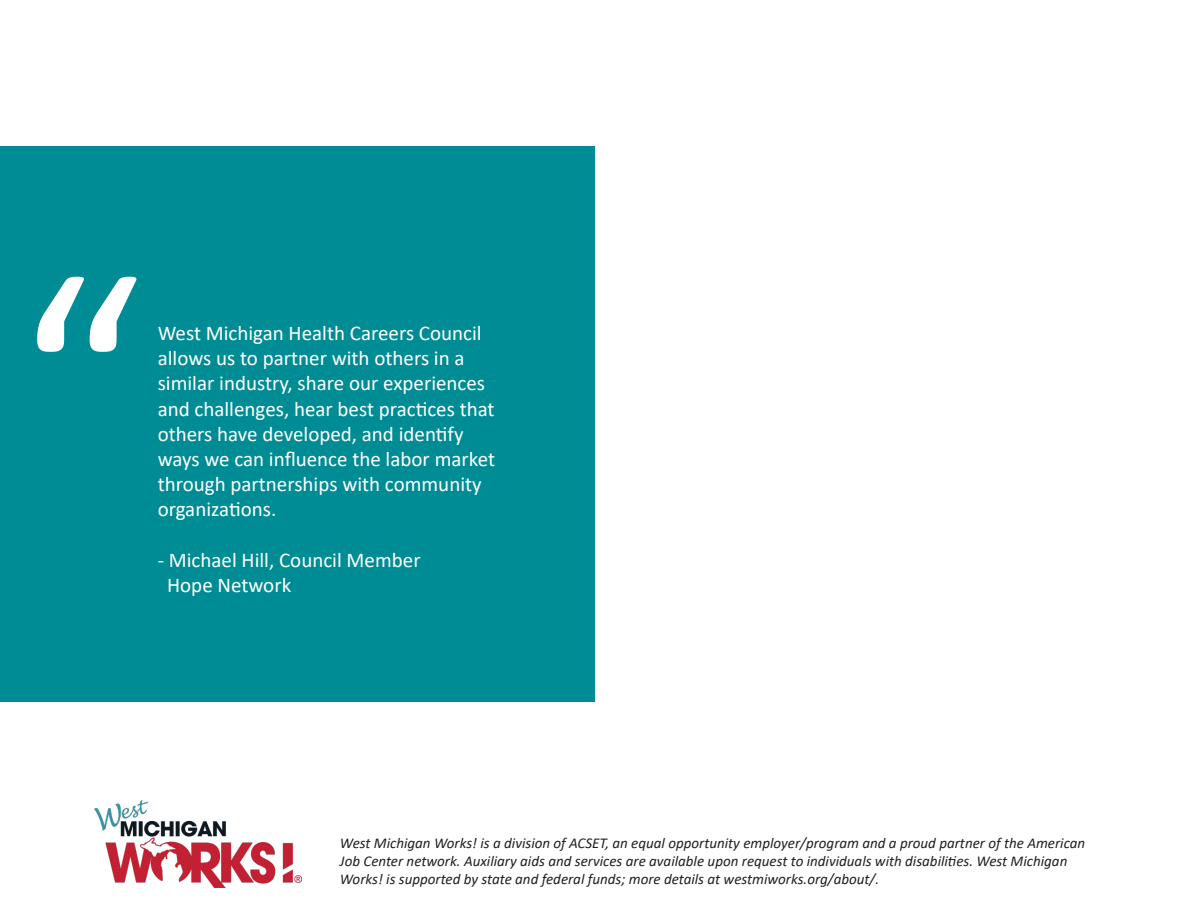
<style>
.page{position:relative;width:1188px;height:918px;background:#fff}
.page>*{position:absolute;margin:0;border:0;box-sizing:border-box;transform-origin:0 0}
.t1{font:300px "Calibri";color:#fff}
.t2{font:21px/25.2px "Calibri";color:#fff}
.t3{font:italic 15px/18px "Calibri";color:#231f20}
</style>
<div class="page">
<div style="left:0;top:147px;width:595px;height:555px;background:#008c95"></div>
<img style="left:94px;top:800px;width:208px;height:88px">
<p class="t1" style="left:17px;top:174px;width:127px">“</p>
<p class="t2" style="left:158px;top:320px;width:339px">West Michigan Health Careers Council allows us to partner with others in a similar industry, share our experiences and challenges, hear best practices that others have developed, and identify ways we can influence the labor market through partnerships with community organizations.</p>
<p class="t2" style="left:158px;top:547px;width:264px">- Michael Hill, Council Member</p>
<p class="t2" style="left:167px;top:572px;width:126px">Hope Network</p>
<p class="t3" style="left:340px;top:833px;width:747px">West Michigan Works! is a division of ACSET, an equal opportunity employer/program and a proud partner of the American<br>Job Center network. Auxiliary aids and services are available upon request to individuals with disabilities. West Michigan<br>Works! is supported by state and federal funds; more details at westmiworks.org/about/.</p>
</div>
